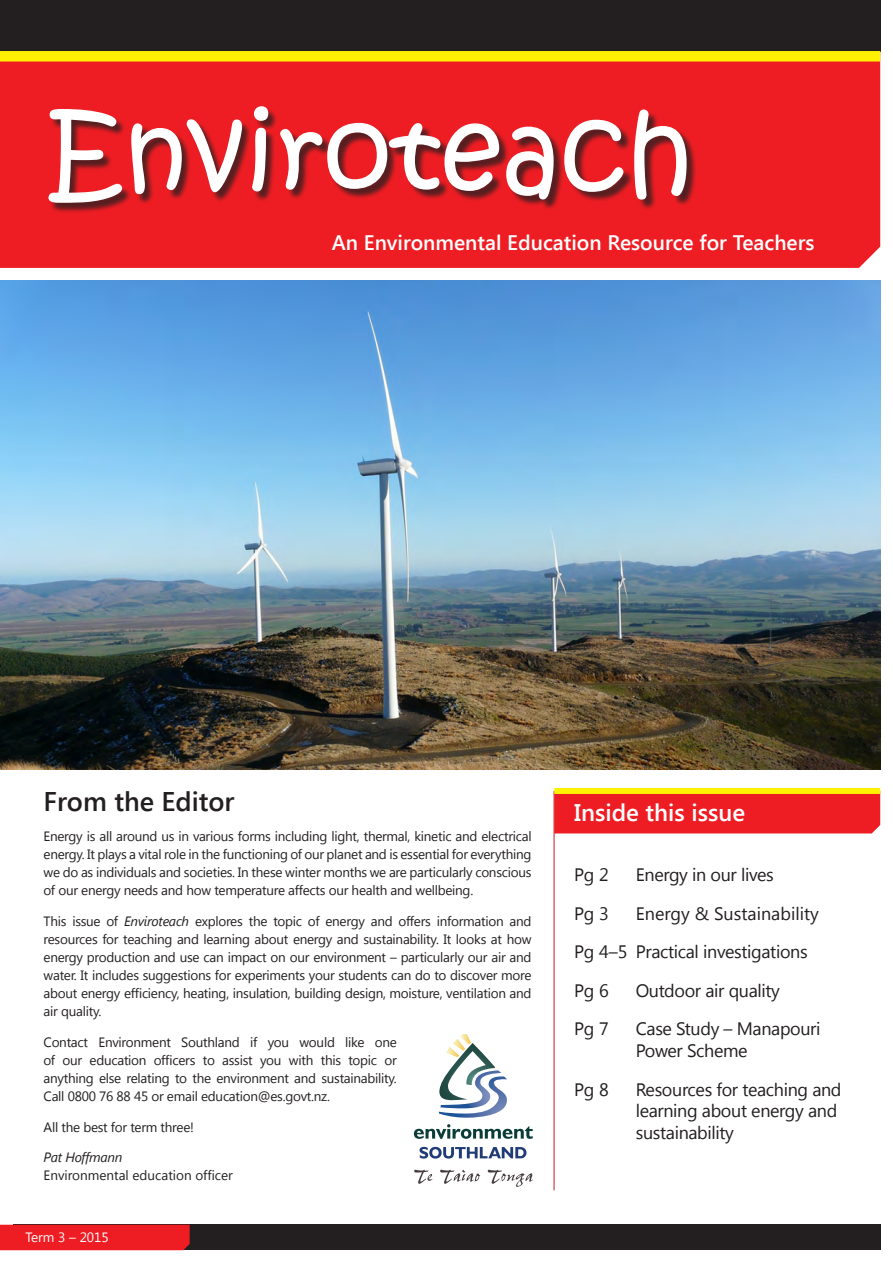
<style>
.page{position:relative;width:893px;height:1263px;background:#fff}
.page>*{position:absolute;margin:0;border:0;box-sizing:border-box;transform-origin:0 0}
.Heading_1{font:108px "Kristen ITC";color:#fff}
.Heading_2{font:600 27px "Segoe UI";color:#231f20}
.t1{font:600 24px "Segoe UI";color:#fff}
.t2{font:600 21px "Segoe UI";color:#fff}
.Body{font:18px/21.6px "Segoe UI";letter-spacing:-.02em;color:#231f20}
.Body-2{font:18px "Segoe UI";color:#231f20}
.Body-3{font:13.5px/18px "Segoe UI";letter-spacing:-.02em;color:#231f20;text-align:justify}
.Bullets{font:13.5px "Segoe UI";color:#231f20}
.Body-4{font:italic 13.5px "Segoe UI";letter-spacing:-.02em;color:#231f20}
.t3{font:13.5px "Segoe UI";color:#fff}
.s1{font-style:italic}
</style>
<div class="page">
<hr style="left:554px;top:791px;width:1px;height:399px;background:#be1d2c">
<div style="left:13px;top:1225px;width:867px;height:25px;background:#231f20"></div>
<div style="left:0;top:1225px;width:190px;height:25px;background:#ee1d23"></div>
<svg style="left:439px;top:1034px;width:68px;height:84px"></svg>
<svg style="left:414px;top:1170px;width:119px;height:17px"></svg>
<svg style="left:414px;top:1124px;width:119px;height:15px"></svg>
<svg style="left:420px;top:1147px;width:106px;height:11px"></svg>
<div style="left:554px;top:794px;width:326px;height:39px;background:#ee1d23"></div>
<div style="left:0;top:62px;width:880px;height:206px;background:#ee1d23"></div>
<div style="left:0;top:0;width:880px;height:51px;background:#231f20"></div>
<div style="left:50px;top:108px;width:647px;height:105px;background:#231f20;opacity:.75"></div>
<img style="left:0;top:281px;width:880px;height:489px">
<div style="left:0;top:51px;width:880px;height:11px;background:#fff101"></div>
<div style="left:554px;top:788px;width:326px;height:6px;background:#fff101"></div>
<p class="Heading_1" style="left:46px;top:82px;width:649px">Enviroteach</p>
<p class="t2" style="left:332px;top:228px;width:484px">An Environmental Education Resource for Teachers</p>
<p class="Heading_2" style="left:44px;top:782px;width:193px">From the Editor</p>
<p class="Body-3" style="left:44px;top:827px;width:489px">Energy is all around us in various forms including light, thermal, kinetic and electrical energy. It plays a vital role in the functioning of our planet and is essential for everything we do as individuals and societies. In these winter months we are particularly conscious of our energy needs and how temperature affects our health and wellbeing.</p>
<p class="Body-3" style="left:44px;top:912px;width:489px">This issue of <span class="s1">Enviroteach</span> explores the topic of energy and offers information and resources for teaching and learning about energy and sustainability. It looks at how energy production and use can impact on our environment – particularly our air and water. It includes suggestions for experiments your students can do to discover more about energy efficiency, heating, insulation, building design, moisture, ventilation and air quality.</p>
<p class="Body-3" style="left:44px;top:1032px;width:355px">Contact Environment Southland if you would like one of our education officers to assist you with this topic or anything else relating to the environment and sustainability.<br>Call 0800 76 88 45 or email education@es.govt.nz.</p>
<p class="Body-3" style="left:44px;top:1117px;width:152px">All the best for term three!</p>
<p class="Body-4" style="left:44px;top:1148px;width:80px">Pat Hoffmann</p>
<p class="Bullets" style="left:44px;top:1166px;width:191px">Environmental education officer</p>
<p class="t3" style="left:26px;top:1228px;width:85px">Term 3 – 2015</p>
<p class="t1" style="left:574px;top:796px;width:172px">Inside this issue</p>
<p class="Body" style="left:574px;top:863px;width:36px">Pg 2</p>
<p class="Body" style="left:636px;top:863px;width:140px">Energy in our lives</p>
<p class="Body" style="left:574px;top:902px;width:36px">Pg 3</p>
<p class="Body-2" style="left:636px;top:901px;width:185px">Energy &amp; Sustainability</p>
<p class="Body" style="left:574px;top:940px;width:235px">Pg 4–5 Practical investigations</p>
<p class="Body" style="left:574px;top:979px;width:36px">Pg 6</p>
<p class="Body" style="left:636px;top:979px;width:146px">Outdoor air quality</p>
<p class="Body" style="left:574px;top:1017px;width:36px">Pg 7</p>
<p class="Body" style="left:636px;top:1017px;width:186px">Case Study – Manapouri<br>Power Scheme</p>
<p class="Body" style="left:574px;top:1077px;width:36px">Pg 8</p>
<p class="Body" style="left:636px;top:1077px;width:207px">Resources for teaching and learning about energy and sustainability</p>
</div>
